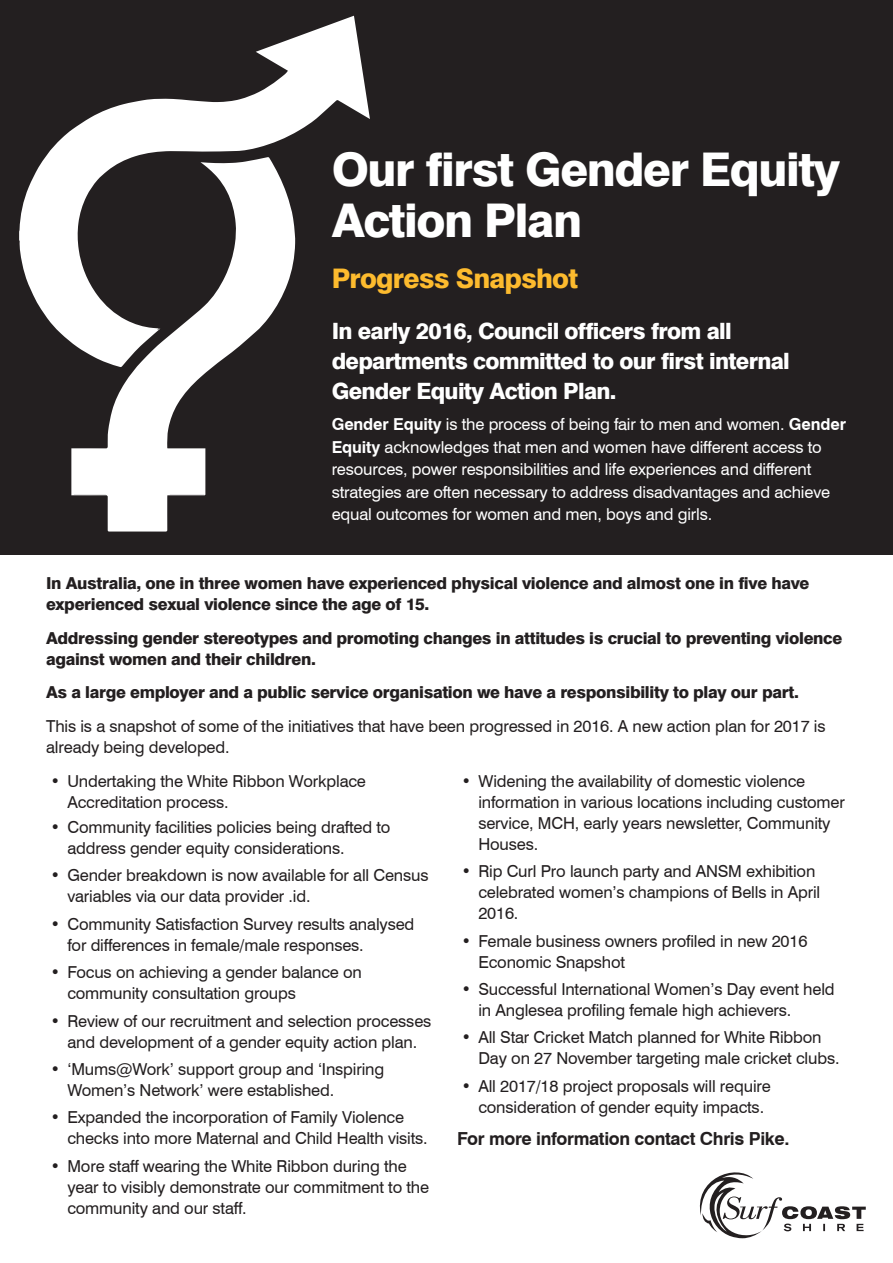
<style>
.page{position:relative;width:893px;height:1263px;background:#fff}
.page>*{position:absolute;margin:0;border:0;box-sizing:border-box;transform-origin:0 0}
.t1{font:800 46.5px/51px "Swiss 721 BT";letter-spacing:-.03em;color:#fff}
.t2{font:800 27px "Swiss 721 BT";letter-spacing:-.03em;color:#fdbb2e}
.t3{font:800 22.5px/30px "Swiss 721 BT";letter-spacing:-.03em;color:#fff}
.t4{font:700 18px "Swiss 721 BT";letter-spacing:-.02em;color:#231f20}
.t5{font:16.5px/21px "Swiss 721 BT";letter-spacing:-.01em;color:#231f20}
.t6{font:800 16.5px/21px "Swiss 721 BT";letter-spacing:-.02em;color:#231f20}
.t7{font:16.5px/22.5px "Swiss 721 BT";letter-spacing:-.01em;color:#fff}
.s1{font-weight:700}
</style>
<div class="page">
<div style="left:0;top:0;width:893px;height:555px;background:#231f20"></div>
<svg style="left:19px;top:16px;width:351px;height:326px"></svg>
<svg style="left:71px;top:157px;width:224px;height:374px"></svg>
<svg style="left:170px;top:494px;width:34px;height:1px"></svg>
<svg style="left:74px;top:494px;width:32px;height:1px"></svg>
<svg style="left:700px;top:1172px;width:166px;height:66px"></svg>
<h1 class="t1" style="left:332px;top:144px;width:510px">Our first Gender Equity<br>Action Plan</h1>
<h2 class="t2" style="left:332px;top:262px;width:248px">Progress Snapshot</h2>
<h3 class="t3" style="left:332px;top:316px;width:460px">In early 2016, Council officers from all departments committed to our first internal<br>Gender Equity Action Plan.</h3>
<p class="t7" style="left:332px;top:413px;width:516px"><span class="s1">Gender Equity</span> is the process of being fair to men and women. <span class="s1">Gender Equity</span> acknowledges that men and women have different access to resources, power responsibilities and life experiences and different strategies are often necessary to address disadvantages and achieve equal outcomes for women and men, boys and girls.</p>
<p class="t6" style="left:46px;top:572px;width:765px">In Australia, one in three women have experienced physical violence and almost one in five have experienced sexual violence since the age of 15.</p>
<p class="t6" style="left:46px;top:627px;width:798px">Addressing gender stereotypes and promoting changes in attitudes is crucial to preventing violence against women and their children.</p>
<p class="t6" style="left:46px;top:682px;width:754px">As a large employer and a public service organisation we have a responsibility to play our part.</p>
<p class="t5" style="left:46px;top:715px;width:781px">This is a snapshot of some of the initiatives that have been progressed in 2016. A new action plan for 2017 is already being developed.</p>
<p class="t5" style="left:67px;top:770px;width:300px;text-indent:-17px">• Undertaking the White Ribbon Workplace<br>Accreditation process.</p>
<p class="t5" style="left:67px;top:816px;width:325px;text-indent:-17px">• Community facilities policies being drafted to address gender equity considerations.</p>
<p class="t5" style="left:67px;top:865px;width:363px;text-indent:-17px">• Gender breakdown is now available for all Census variables via our data provider .id.</p>
<p class="t5" style="left:67px;top:913px;width:349px;text-indent:-17px">• Community Satisfaction Survey results analysed for differences in female/male responses.</p>
<p class="t5" style="left:67px;top:962px;width:296px;text-indent:-17px">• Focus on achieving a gender balance on community consultation groups</p>
<p class="t5" style="left:50px;top:1010px;width:382px;text-align:center">• Review of our recruitment and selection processes and development of a gender equity action plan.</p>
<p class="t5" style="left:67px;top:1058px;width:318px;text-indent:-17px">• ‘Mums@Work’ support group and ‘Inspiring<br>Women’s Network’ were established.</p>
<p class="t5" style="left:67px;top:1107px;width:362px;text-indent:-17px">• Expanded the incorporation of Family Violence checks into more Maternal and Child Health visits.</p>
<p class="t5" style="left:67px;top:1155px;width:363px;text-indent:-17px">• More staff wearing the White Ribbon during the year to visibly demonstrate our commitment to the community and our staff.</p>
<p class="t5" style="left:478px;top:770px;width:368px;text-indent:-17px">• Widening the availability of domestic violence information in various locations including customer service, MCH, early years newsletter, Community Houses.</p>
<p class="t5" style="left:478px;top:861px;width:343px;text-indent:-17px">• Rip Curl Pro launch party and ANSM exhibition celebrated women’s champions of Bells in April<br>2016.</p>
<p class="t5" style="left:478px;top:930px;width:330px;text-indent:-17px">• Female business owners profiled in new 2016<br>Economic Snapshot</p>
<p class="t5" style="left:478px;top:978px;width:358px;text-indent:-17px">• Successful International Women’s Day event held in Anglesea profiling female high achievers.</p>
<p class="t5" style="left:478px;top:1027px;width:363px;text-indent:-17px">• All Star Cricket Match planned for White Ribbon<br>Day on 27 November targeting male cricket clubs.</p>
<p class="t5" style="left:478px;top:1075px;width:294px;text-indent:-17px">• All 2017/18 project proposals will require consideration of gender equity impacts.</p>
<p class="t4" style="left:457px;top:1127px;width:334px">For more information contact Chris Pike.</p>
</div>
